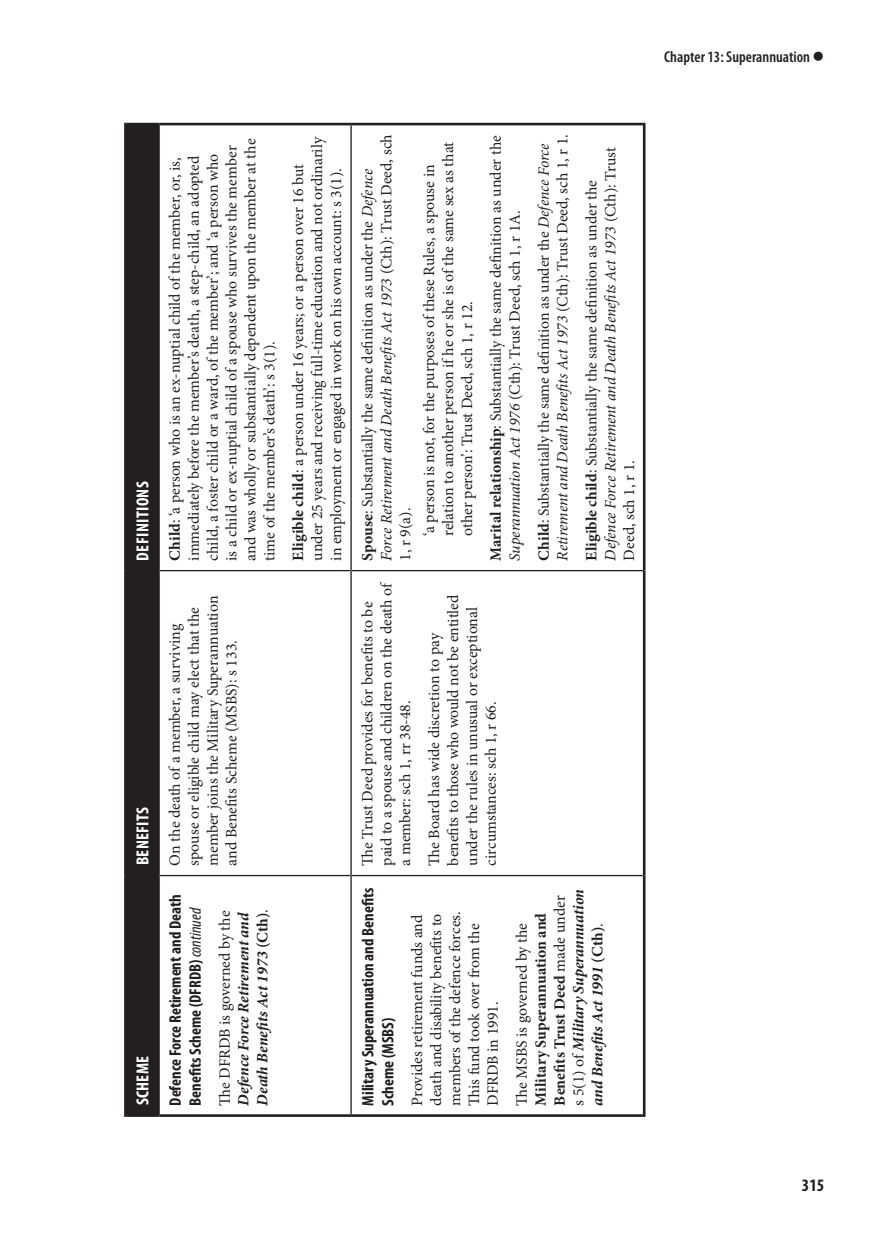
<style>
.page{position:relative;width:874px;height:1241px;background:#fff}
.page>*{position:absolute;margin:0;border:0;box-sizing:border-box;transform-origin:0 0}
.t1{font:700 condensed 17.5px "Myriad Pro";letter-spacing:.02em;color:#fff}
.t2{font:700 condensed 17.5px "Myriad Pro";color:#231f20}
.t3{font:700 condensed 16.62px/19.9px "Myriad Pro";color:#231f20}
.t4{font:15.75px/18.9px "Minion Pro";color:#231f20}
.t5{font:700 15.75px/18.9px "Minion Pro";color:#231f20}
.t6{font:italic 700 15.75px/18.9px "Minion Pro";color:#231f20}
.t7{font:600 condensed 15.75px "Myriad Pro";color:#231f20}
.s1{font-weight:700}
.s2{font-weight:400;font-style:italic}
.s3{font-style:normal}
.s4{font-weight:400;font-style:normal}
.s5{font-style:italic}
.s6{font-weight:400}
</style>
<div class="page">
<div style="left:127px;top:125px;width:30px;height:989px;background:#231f20"></div>
<hr style="left:127px;top:874px;width:30px;height:2px;background:#231f20">
<hr style="left:127px;top:570px;width:30px;height:1px;background:#231f20">
<hr style="left:351px;top:874px;width:291px;height:2px;background:#231f20">
<hr style="left:351px;top:570px;width:291px;height:1px;background:#231f20">
<hr style="left:124px;top:875px;width:3px;height:241px;background:#231f20">
<hr style="left:127px;top:1114px;width:30px;height:2px;background:#231f20">
<hr style="left:124px;top:570px;width:3px;height:305px;background:#231f20">
<hr style="left:124px;top:123px;width:3px;height:447px;background:#231f20">
<hr style="left:127px;top:123px;width:30px;height:2px;background:#231f20">
<hr style="left:157px;top:875px;width:3px;height:241px;background:#231f20">
<hr style="left:157px;top:570px;width:3px;height:305px;background:#231f20">
<hr style="left:157px;top:123px;width:3px;height:447px;background:#231f20">
<hr style="left:160px;top:1114px;width:191px;height:2px;background:#231f20">
<hr style="left:160px;top:123px;width:191px;height:2px;background:#231f20">
<hr style="left:160px;top:874px;width:190px;height:2px;background:#231f20">
<hr style="left:160px;top:570px;width:190px;height:1px;background:#231f20">
<hr style="left:350px;top:875px;width:1px;height:239px;background:#231f20">
<hr style="left:350px;top:570px;width:1px;height:305px;background:#231f20">
<hr style="left:350px;top:125px;width:1px;height:445px;background:#231f20">
<hr style="left:351px;top:1114px;width:291px;height:2px;background:#231f20">
<hr style="left:351px;top:123px;width:291px;height:2px;background:#231f20">
<hr style="left:642px;top:875px;width:3px;height:241px;background:#231f20">
<hr style="left:642px;top:570px;width:3px;height:305px;background:#231f20">
<hr style="left:642px;top:123px;width:3px;height:447px;background:#231f20">
<p class="t1" style="left:132px;top:560px;width:79px;rotate:-90deg">Definitions</p>
<p class="t1" style="left:132px;top:865px;width:59px;rotate:-90deg">Benefits</p>
<p class="t1" style="left:132px;top:1105px;width:50px;rotate:-90deg">Scheme</p>
<p class="t4" style="left:166px;top:560px;width:423px;rotate:-90deg"><span class="s1">Child</span>: ‘a person who is an ex-nuptial child of the member, or, is, immediately before the member’s death, a step-child, an adopted child, a foster child or a ward, of the member’; and ‘a person who<br>is a child or ex-nuptial child of a spouse who survives the member and was wholly or substantially dependent upon the member at the time of the member’s death’: s 3(1).</p>
<p class="t4" style="left:289px;top:560px;width:425px;rotate:-90deg"><span class="s1">Eligible child</span>: a person under 16 years; or a person over 16 but under 25 years and receiving full-time education and not ordinarily in employment or engaged in work on his own account: s 3(1).</p>
<p class="t4" style="left:166px;top:865px;width:271px;rotate:-90deg">On the death of a member, a surviving spouse or eligible child may elect that the member joins the Military Superannuation and Benefits Scheme (MSBS): s 133.</p>
<p class="t3" style="left:165px;top:1105px;width:212px;rotate:-90deg">Defence Force Retirement and Death<br>Benefits Scheme (DFRDB) <span class="s2">continued</span></p>
<p class="t4" style="left:216px;top:1105px;width:196px;rotate:-90deg">The DFRDB is governed by the</p>
<p class="t6" style="left:235px;top:1105px;width:198px;rotate:-90deg">Defence Force Retirement and<br>Death Benefits Act 1973 <span class="s3">(Cth)</span><span class="s4">.</span></p>
<p class="t4" style="left:358px;top:560px;width:427px;rotate:-90deg"><span class="s1">Spouse</span>: Substantially the same definition as under the <span class="s5">Defence<br>Force Retirement and Death Benefits Act 1973</span> (Cth): Trust Deed, sch<br>1, r 9(a).</p>
<p class="t4" style="left:420px;top:536px;width:395px;rotate:-90deg">‘a person is not, for the purposes of these Rules, a spouse in relation to another person if he or she is of the same sex as that other person’: Trust Deed, sch 1, r 12.</p>
<p class="t4" style="left:487px;top:560px;width:427px;rotate:-90deg"><span class="s1">Marital relationship</span>: Substantially the same definition as under the<br><span class="s5">Superannuation Act 1976</span> (Cth): Trust Deed, sch 1, r 1A.</p>
<p class="t4" style="left:534px;top:560px;width:428px;rotate:-90deg"><span class="s1">Child</span>: Substantially the same definition as under the <span class="s5">Defence Force<br>Retirement and Death Benefits Act 1973</span> (Cth): Trust Deed, sch 1, r 1.</p>
<p class="t4" style="left:358px;top:865px;width:285px;rotate:-90deg">The Trust Deed provides for benefits to be paid to a spouse and children on the death of a member: sch 1, rr 38-48.</p>
<p class="t4" style="left:425px;top:865px;width:272px;rotate:-90deg">The Board has wide discretion to pay benefits to those who would not be entitled under the rules in unusual or exceptional circumstances: sch 1, r 66.</p>
<p class="t4" style="left:582px;top:560px;width:414px;rotate:-90deg"><span class="s1">Eligible child</span>: Substantially the same definition as under the<br><span class="s5">Defence Force Retirement and Death Benefits Act 1973</span> (Cth): Trust<br>Deed, sch 1, r 1.</p>
<p class="t3" style="left:357px;top:1105px;width:219px;rotate:-90deg">Military Superannuation and Benefits<br>Scheme (MSBS)</p>
<p class="t5" style="left:531px;top:1105px;width:218px;rotate:-90deg">Military Superannuation and<br>Benefits Trust Deed <span class="s6">made under s 5(1) of</span> <span class="s5">Military Superannuation and Benefits Act 1991</span> (Cth)<span class="s6">.</span></p>
<p class="t4" style="left:408px;top:1105px;width:196px;rotate:-90deg">Provides retirement funds and death and disability benefits to members of the defence forces.<br>This fund took over from the<br>DFRDB in 1991.</p>
<p class="t4" style="left:512px;top:1105px;width:184px;rotate:-90deg">The MSBS is governed by the</p>
<p class="t7" style="left:664px;top:47px;width:161px">Chapter 13: Superannuation ●</p>
<p class="t2" style="left:801px;top:1174px;width:24px">315</p>
</div>
